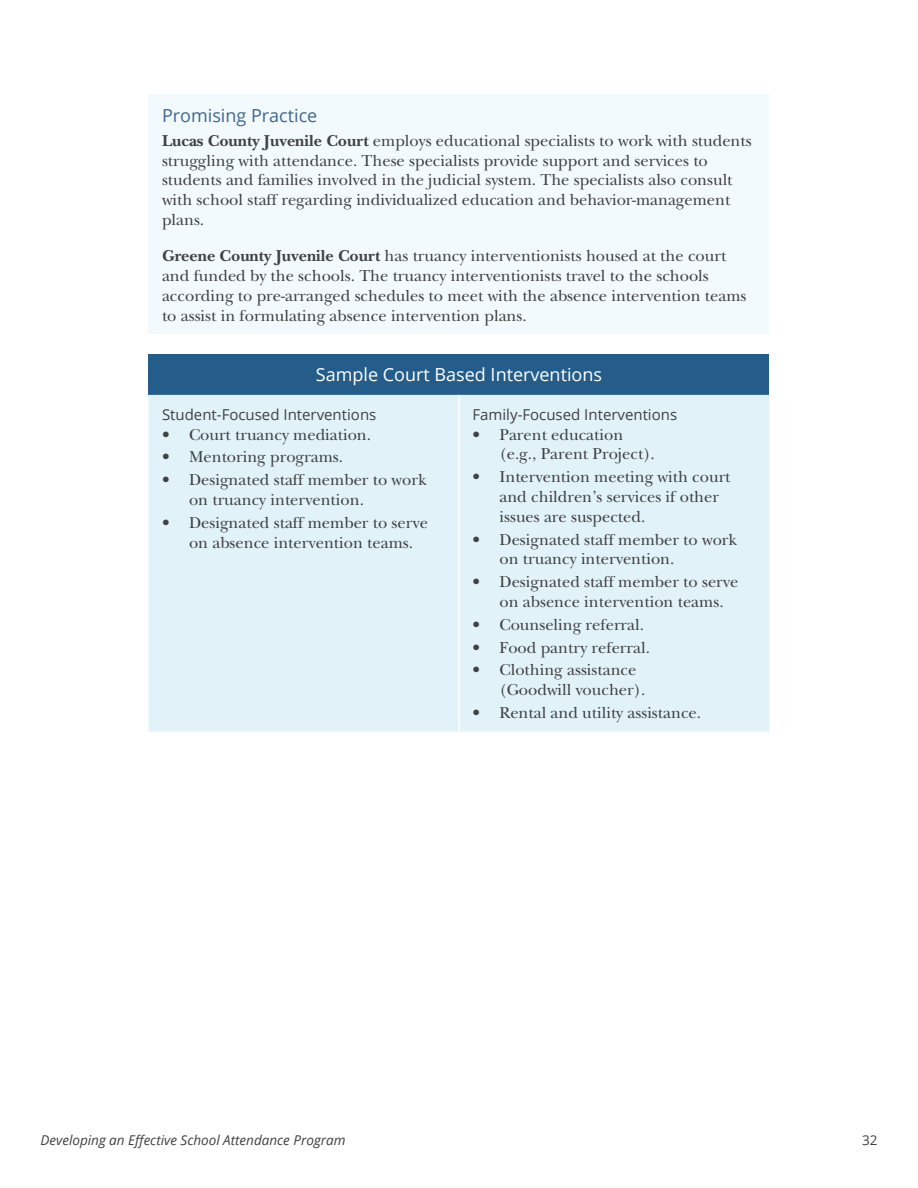
<style>
.page{position:relative;width:918px;height:1188px;background:#fff}
.page>*{position:absolute;margin:0;border:0;box-sizing:border-box;transform-origin:0 0}
.sub_title_--_open_sans{font:18px "Open Sans";color:#fff}
.sub_title_--_open_sans-2{font:18px "Open Sans";color:#3d6791}
.body{font:16.5px/19.8px "New Baskerville Std";color:#414042}
.body_--_bullet{font:16.5px/19.8px "New Baskerville Std";color:#414042}
.sub_title_--_open_sans_--_small{font:15px "Open Sans";color:#414042}
.t1{font:italic 13.5px "Open Sans";color:#414042}
.t2{font:13.5px "Open Sans";color:#414042}
.s1{font-weight:700}
</style>
<div class="page">
<div style="left:148px;top:94px;width:622px;height:240px;background:#f3fafd"></div>
<div style="left:148px;top:354px;width:622px;height:41px;background:#245d89"></div>
<div style="left:148px;top:395px;width:622px;height:337px;background:#e1f3f9"></div>
<hr style="left:458px;top:395px;width:2px;height:337px;background:#fff">
<p class="sub_title_--_open_sans-2" style="left:162px;top:103px;width:157px">Promising Practice</p>
<p class="body" style="left:162px;top:131px;width:591px"><span class="s1">Lucas County Juvenile Court</span> employs educational specialists to work with students struggling with attendance. These specialists provide support and services to students and families involved in the judicial system. The specialists also consult with school staff regarding individualized education and behavior-management plans.</p>
<p class="body" style="left:162px;top:246px;width:586px"><span class="s1">Greene County Juvenile Court</span> has truancy interventionists housed at the court and funded by the schools. The truancy interventionists travel to the schools according to pre-arranged schedules to meet with the absence intervention teams to assist in formulating absence intervention plans.</p>
<p class="sub_title_--_open_sans" style="left:316px;top:363px;width:288px">Sample Court Based Interventions</p>
<p class="sub_title_--_open_sans_--_small" style="left:162px;top:404px;width:216px">Student-Focused Interventions</p>
<p class="body_--_bullet" style="left:162px;top:425px;width:211px">• Court truancy mediation.</p>
<p class="body_--_bullet" style="left:162px;top:447px;width:183px">• Mentoring programs.</p>
<p class="body_--_bullet" style="left:189px;top:470px;width:239px;text-indent:-27px">• Designated staff member to work on truancy intervention.</p>
<p class="body_--_bullet" style="left:189px;top:513px;width:240px;text-indent:-27px">• Designated staff member to serve on absence intervention teams.</p>
<p class="sub_title_--_open_sans_--_small" style="left:472px;top:404px;width:206px">Family-Focused Interventions</p>
<p class="body_--_bullet" style="left:500px;top:425px;width:157px;text-indent:-27px">• Parent education (e.g., Parent Project).</p>
<p class="body_--_bullet" style="left:500px;top:467px;width:233px;text-indent:-27px">• Intervention meeting with court and children’s services if other issues are suspected.</p>
<p class="body_--_bullet" style="left:500px;top:530px;width:239px;text-indent:-27px">• Designated staff member to work on truancy intervention.</p>
<p class="body_--_bullet" style="left:500px;top:572px;width:240px;text-indent:-27px">• Designated staff member to serve on absence intervention teams.</p>
<p class="body_--_bullet" style="left:472px;top:615px;width:173px">• Counseling referral.</p>
<p class="body_--_bullet" style="left:472px;top:638px;width:179px">• Food pantry referral.</p>
<p class="body_--_bullet" style="left:500px;top:660px;width:147px;text-indent:-27px">• Clothing assistance (Goodwill voucher).</p>
<p class="body_--_bullet" style="left:472px;top:703px;width:230px">• Rental and utility assistance.</p>
<p class="t1" style="left:40px;top:1131px;width:307px">Developing an Effective School Attendance Program</p>
<p class="t2" style="left:862px;top:1131px;width:17px">32</p>
</div>
